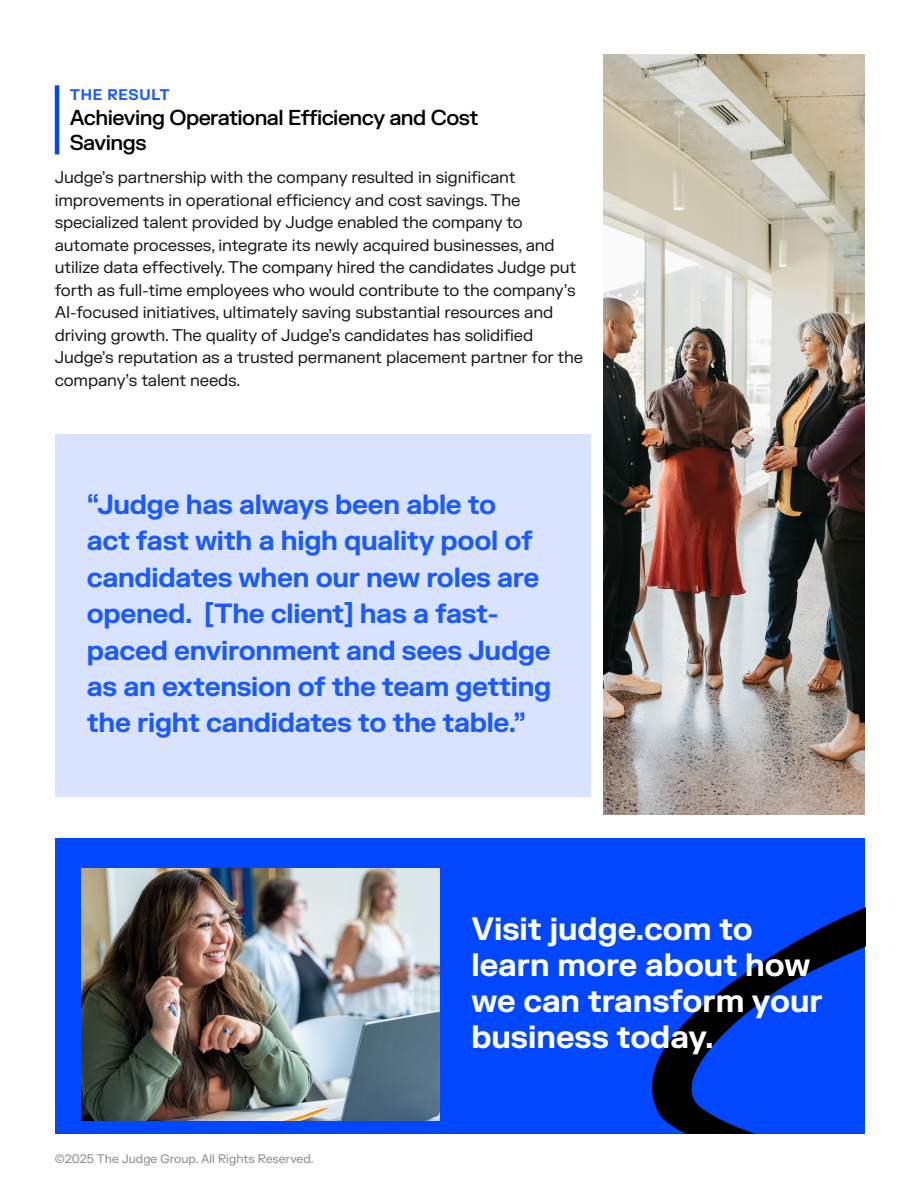
<style>
.page{position:relative;width:918px;height:1188px;background:#fff}
.page>*{position:absolute;margin:0;border:0;box-sizing:border-box;transform-origin:0 0}
.Large_CTA{font:700 31.5px/36px "FK Grotesk";color:#fff}
.Call_Out{font:700 27px/36.5px "FK Grotesk";letter-spacing:-.01em;color:#1a5aff}
.CallOut_Text{font:500 21px/25.2px "FK Grotesk";letter-spacing:-.025em;color:#000}
.Body_Text{font:16.5px/22.5px "FK Grotesk";letter-spacing:-.01em;color:#1a1a1a}
.CallOut_Eyebrow{font:700 15px "FK Grotesk";letter-spacing:.05em;color:#1a5aff}
.CW{font:12px "FK Grotesk";color:#878992}
</style>
<div class="page">
<div style="left:55px;top:839px;width:810px;height:295px;background:#0047ff"></div>
<svg style="left:652px;top:907px;width:213px;height:227px"></svg>
<img style="left:604px;top:54px;width:261px;height:760px">
<hr style="left:55px;top:85px;width:4px;height:69px;background:#0047ff">
<img style="left:82px;top:868px;width:358px;height:252px">
<div style="left:55px;top:434px;width:535px;height:363px;background:#d9e3ff"></div>
<p class="CallOut_Eyebrow" style="left:70px;top:83px;width:101px">THE RESULT</p>
<p class="CallOut_Text" style="left:70px;top:104px;width:410px">Achieving Operational Efficiency and Cost<br>Savings</p>
<p class="Body_Text" style="left:55px;top:165px;width:530px">Judge’s partnership with the company resulted in significant improvements in operational efficiency and cost savings. The specialized talent provided by Judge enabled the company to automate processes, integrate its newly acquired businesses, and utilize data effectively. The company hired the candidates Judge put forth as full-time employees who would contribute to the company’s AI-focused initiatives, ultimately saving substantial resources and driving growth. The quality of Judge’s candidates has solidified Judge’s reputation as a trusted permanent placement partner for the company’s talent needs.</p>
<p class="Call_Out" style="left:87px;top:485px;width:466px">“Judge has always been able to<br>act fast with a high quality pool of candidates when our new roles are opened. [The client] has a fast&shy;paced environment and sees Judge as an extension of the team getting the right candidates to the table.”</p>
<p class="CW" style="left:55px;top:1149px;width:260px">©2025 The Judge Group. All Rights Reserved.</p>
<p class="Large_CTA" style="left:471px;top:910px;width:353px">Visit judge.com to learn more about how we can transform your business today.</p>
</div>
